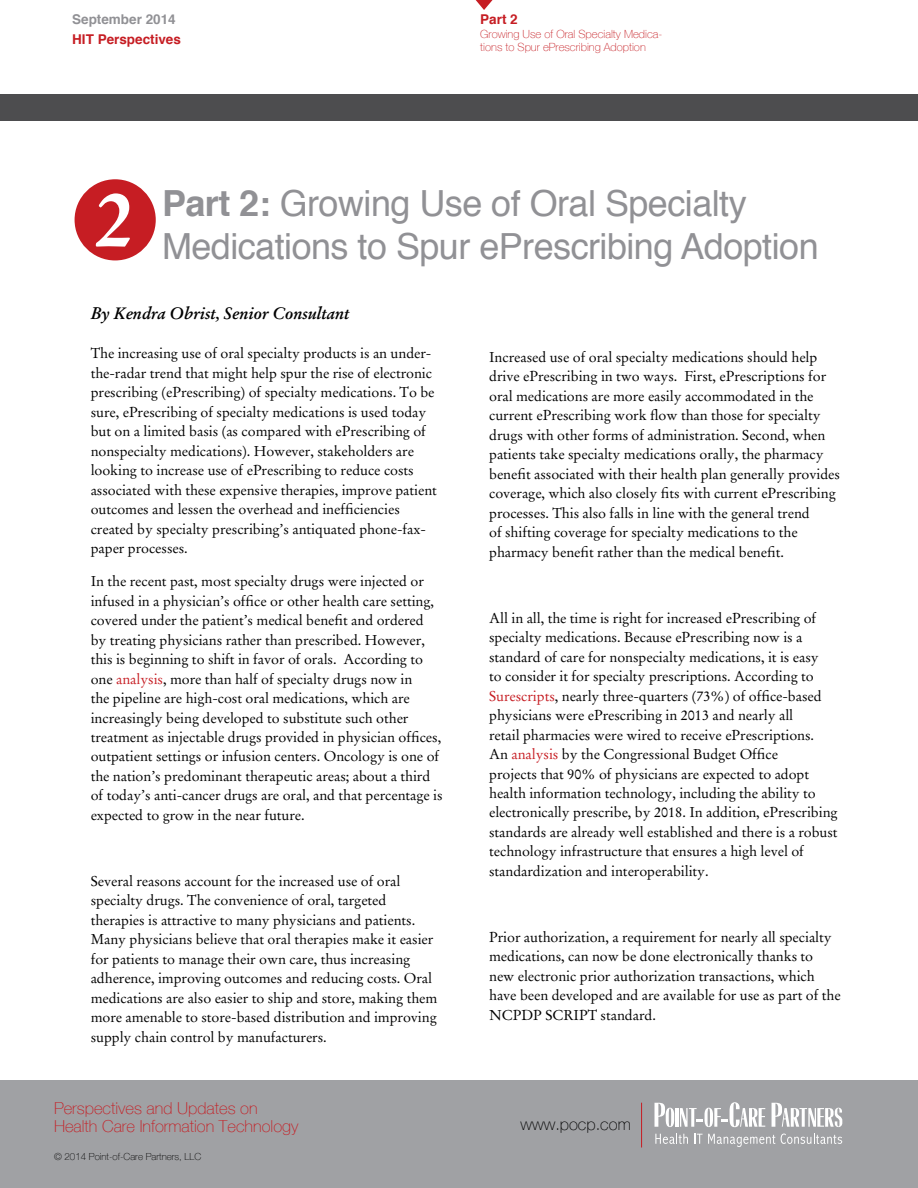
<style>
.page{position:relative;width:918px;height:1188px;background:#fff}
.page>*{position:absolute;margin:0;border:0;box-sizing:border-box;transform-origin:0 0}
.t1{font:700 78px "Stempel Garamond";color:#fff}
.t2{font:36px/43.2px "Helvetica";letter-spacing:-.015em;color:#919195}
.t3{font:100 16.5px/18px "Helve Nue";color:#c61d23}
.t4{font:italic 700 16.5px "Stempel Garamond";letter-spacing:-.005em;color:#000}
.t5{font:100 16.5px "Helve Nue";color:#000}
.t6{font:14.25px/19.5px "Stempel Garamond";letter-spacing:-.005em;color:#000}
.t7{font:700 13.5px "Helvetica";color:#c61d23}
.t8{font:700 13.5px "Helvetica";color:#919195}
.t9{font:100 11.25px/13.5px "Helve Nue";color:#c61d23}
.t10{font:100 9.75px "Helve Nue";color:#000}
.s1{font-weight:700}
.s2{color:#c61d23}
</style>
<div class="page">
<div style="left:0;top:94px;width:918px;height:28px;background:#4d4d4f"></div>
<div style="left:75px;top:179px;width:81px;height:81px;background:#c61d23;border-radius:50%"></div>
<svg style="left:476px;top:0;width:17px;height:10px"></svg>
<div style="left:0;top:1080px;width:918px;height:108px;background:#a0a1a4"></div>
<svg style="left:655px;top:1103px;width:19px;height:24px"></svg>
<hr style="left:676px;top:1108px;width:3px;height:19px;background:#fff">
<svg style="left:680px;top:1102px;width:85px;height:25px"></svg>
<svg style="left:772px;top:1103px;width:70px;height:24px"></svg>
<svg style="left:655px;top:1134px;width:33px;height:10px"></svg>
<svg style="left:694px;top:1134px;width:81px;height:13px"></svg>
<svg style="left:781px;top:1134px;width:61px;height:10px"></svg>
<hr style="left:641px;top:1103px;width:1px;height:45px;background:#c61d23">
<p class="t8" style="left:72px;top:9px;width:105px">September 2014</p>
<p class="t7" style="left:72px;top:28px;width:110px">HIT Perspectives</p>
<p class="t7" style="left:480px;top:9px;width:39px">Part 2</p>
<p class="t9" style="left:480px;top:27px;width:184px">Growing Use of Oral Specialty Medica&shy;tions to Spur ePrescribing Adoption</p>
<h1 class="t1" style="left:95px;top:171px;width:40px">2</h1>
<h2 class="t2" style="left:162px;top:183px;width:658px"><span class="s1">Part 2:</span> Growing Use of Oral Specialty<br>Medications to Spur ePrescribing Adoption</h2>
<p class="t4" style="left:91px;top:303px;width:260px">By Kendra Obrist, Senior Consultant</p>
<p class="t6" style="left:91px;top:344px;width:348px">The increasing use of oral specialty products is an under&shy;the-radar trend that might help spur the rise of electronic prescribing (ePrescribing) of specialty medications. To be sure, ePrescribing of specialty medications is used today but on a limited basis (as compared with ePrescribing of nonspecialty medications). However, stakeholders are looking to increase use of ePrescribing to reduce costs associated with these expensive therapies, improve patient outcomes and lessen the overhead and inefficiencies created by specialty prescribing’s antiquated phone-fax&shy;paper processes.</p>
<p class="t6" style="left:91px;top:571px;width:353px">In the recent past, most specialty drugs were injected or infused in a physician’s office or other health care setting, covered under the patient’s medical benefit and ordered by treating physicians rather than prescribed. However, this is beginning to shift in favor of orals. According to one <span class="s2">analysis</span>, more than half of specialty drugs now in<br>the pipeline are high-cost oral medications, which are increasingly being developed to substitute such other treatment as injectable drugs provided in physician offices, outpatient settings or infusion centers. Oncology is one of the nation’s predominant therapeutic areas; about a third of today’s anti-cancer drugs are oral, and that percentage is expected to grow in the near future.</p>
<p class="t6" style="left:91px;top:871px;width:348px">Several reasons account for the increased use of oral specialty drugs. The convenience of oral, targeted therapies is attractive to many physicians and patients.<br>Many physicians believe that oral therapies make it easier for patients to manage their own care, thus increasing adherence, improving outcomes and reducing costs. Oral medications are also easier to ship and store, making them more amenable to store-based distribution and improving supply chain control by manufacturers.</p>
<p class="t3" style="left:54px;top:1098px;width:246px">Perspectives and Updates on<br>Health Care Information Technology</p>
<p class="t10" style="left:54px;top:1151px;width:149px">© 2014 Point-of-Care Partners, LLC</p>
<p class="t6" style="left:489px;top:347px;width:352px">Increased use of oral specialty medications should help drive ePrescribing in two ways. First, ePrescriptions for oral medications are more easily accommodated in the current ePrescribing work flow than those for specialty drugs with other forms of administration. Second, when patients take specialty medications orally, the pharmacy benefit associated with their health plan generally provides coverage, which also closely fits with current ePrescribing processes. This also falls in line with the general trend<br>of shifting coverage for specialty medications to the pharmacy benefit rather than the medical benefit.</p>
<p class="t6" style="left:489px;top:608px;width:350px">All in all, the time is right for increased ePrescribing of specialty medications. Because ePrescribing now is a standard of care for nonspecialty medications, it is easy<br>to consider it for specialty prescriptions. According to <span class="s2">Surescripts</span>, nearly three-quarters (73%) of office-based physicians were ePrescribing in 2013 and nearly all<br>retail pharmacies were wired to receive ePrescriptions.<br>An <span class="s2">analysis</span> by the Congressional Budget Office<br>projects that 90% of physicians are expected to adopt health information technology, including the ability to electronically prescribe, by 2018. In addition, ePrescribing standards are already well established and there is a robust technology infrastructure that ensures a high level of standardization and interoperability.</p>
<p class="t6" style="left:489px;top:927px;width:353px">Prior authorization, a requirement for nearly all specialty medications, can now be done electronically thanks to new electronic prior authorization transactions, which have been developed and are available for use as part of the NCPDP SCRIPT standard.</p>
<p class="t5" style="left:521px;top:1114px;width:112px">www.pocp.com</p>
</div>
